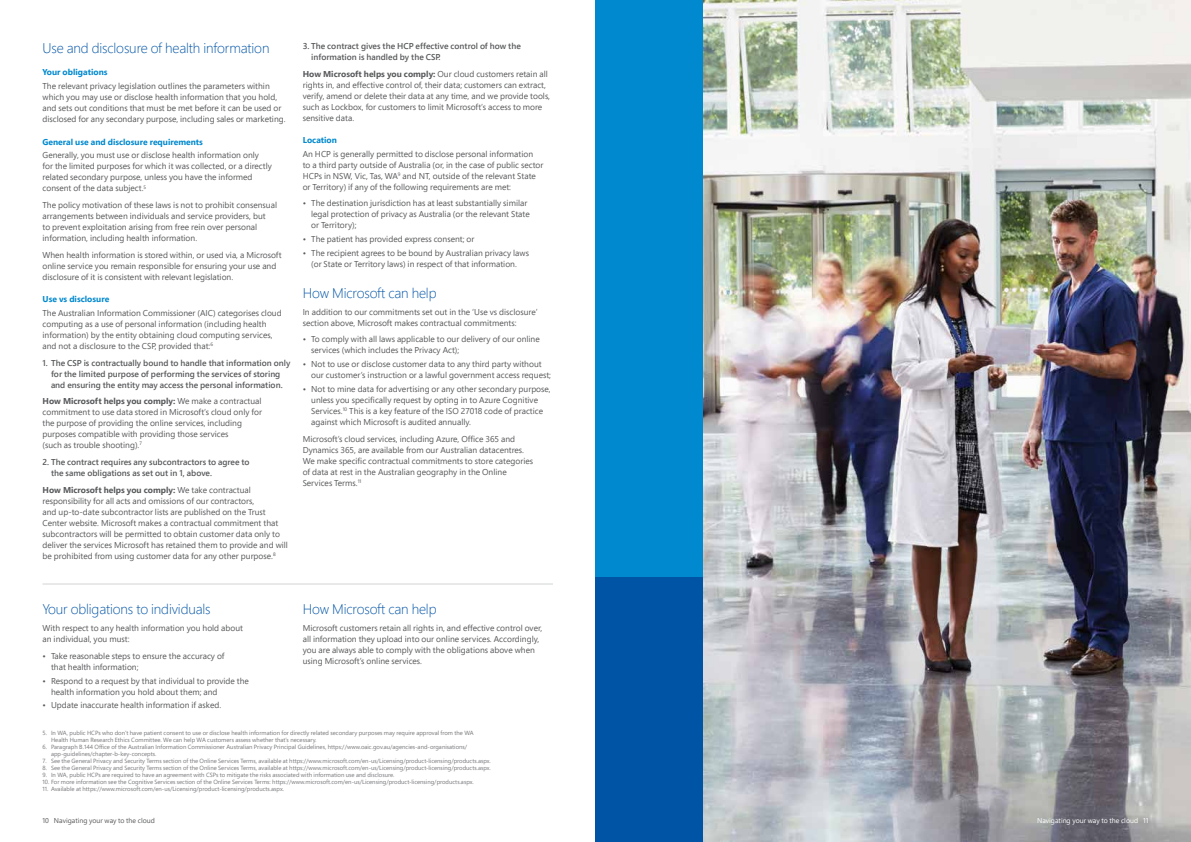
<style>
.page{position:relative;width:1191px;height:842px;background:#fff}
.page>*{position:absolute;margin:0;border:0;box-sizing:border-box;transform-origin:0 0}
.t1{font:300 14px "Segoe Pro";letter-spacing:-.01em;color:#0054a6}
.t2{font:8.5px/11px "Segoe Pro";color:#58595b}
.t3{font:600 8.5px/11px "Segoe Pro";color:#58595b}
.t4{font:700 8.5px "Segoe Pro";color:#0089cf}
.t5{font:7px "Segoe Pro";color:#58595b}
.t6{font:7px "Segoe Pro";color:#fff}
.t7{font:6px/7px "Segoe Pro";color:#77787b}
.s1{font-weight:700}
</style>
<div class="page">
<hr style="left:43px;top:583px;width:510px;height:1px;background:#d1d3d4">
<img style="left:703px;top:0;width:488px;height:842px">
<div style="left:595px;top:0;width:108px;height:577px;background:#0089cf"></div>
<div style="left:595px;top:577px;width:108px;height:265px;background:#0054a6"></div>
<h1 class="t1" style="left:43px;top:38px;width:228px">Use and disclosure of health information</h1>
<p class="t4" style="left:43px;top:66px;width:67px">Your obligations</p>
<p class="t2" style="left:43px;top:81px;width:245px">The relevant privacy legislation outlines the parameters within which you may use or disclose health information that you hold, and sets out conditions that must be met before it can be used or disclosed for any secondary purpose, including sales or marketing.</p>
<p class="t4" style="left:43px;top:136px;width:162px">General use and disclosure requirements</p>
<p class="t2" style="left:43px;top:150px;width:231px">Generally, you must use or disclose health information only<br>for the limited purposes for which it was collected, or a directly related secondary purpose, unless you have the informed consent of the data subject.<sup>5</sup></p>
<p class="t2" style="left:43px;top:199px;width:236px">The policy motivation of these laws is not to prohibit consensual arrangements between individuals and service providers, but<br>to prevent exploitation arising from free rein over personal information, including health information.</p>
<p class="t2" style="left:43px;top:249px;width:240px">When health information is stored within, or used via, a Microsoft online service you remain responsible for ensuring your use and disclosure of it is consistent with relevant legislation.</p>
<p class="t4" style="left:43px;top:293px;width:68px">Use vs disclosure</p>
<p class="t2" style="left:43px;top:307px;width:241px">The Australian Information Commissioner (AIC) categorises cloud computing as a use of personal information (including health information) by the entity obtaining cloud computing services, and not a disclosure to the CSP, provided that:<sup>6</sup></p>
<p class="t3" style="left:43px;top:357px;width:249px;text-align:center">1. The CSP is contractually bound to handle that information only for the limited purpose of performing the services of storing<br>and ensuring the entity may access the personal information.</p>
<p class="t2" style="left:43px;top:396px;width:221px"><span class="s1">How Microsoft helps you comply:</span> We make a contractual commitment to use data stored in Microsoft’s cloud only for the purpose of providing the online services, including purposes compatible with providing those services<br>(such as trouble shooting).<sup>7</sup></p>
<p class="t3" style="left:51px;top:456px;width:200px;text-indent:-8px">2. The contract requires any subcontractors to agree to the same obligations as set out in 1, above.</p>
<p class="t2" style="left:43px;top:484px;width:247px"><span class="s1">How Microsoft helps you comply:</span> We take contractual responsibility for all acts and omissions of our contractors,<br>and up-to-date subcontractor lists are published on the Trust Center website. Microsoft makes a contractual commitment that subcontractors will be permitted to obtain customer data only to deliver the services Microsoft has retained them to provide and will be prohibited from using customer data for any other purpose.<sup>8</sup></p>
<p class="t3" style="left:311px;top:40px;width:211px;text-indent:-8px">3. The contract gives the HCP effective control of how the information is handled by the CSP.</p>
<p class="t2" style="left:303px;top:68px;width:249px"><span class="s1">How Microsoft helps you comply:</span> Our cloud customers retain all rights in, and effective control of, their data; customers can extract, verify, amend or delete their data at any time, and we provide tools, such as Lockbox, for customers to limit Microsoft’s access to more sensitive data.</p>
<p class="t4" style="left:303px;top:134px;width:36px">Location</p>
<p class="t2" style="left:303px;top:148px;width:242px">An HCP is generally permitted to disclose personal information<br>to a third party outside of Australia (or, in the case of public sector HCPs in NSW, Vic, Tas, WA<sup>9</sup> and NT, outside of the relevant State or Territory) if any of the following requirements are met:</p>
<p class="t2" style="left:311px;top:198px;width:220px;text-indent:-8px">• The destination jurisdiction has at least substantially similar legal protection of privacy as Australia (or the relevant State or Territory);</p>
<p class="t2" style="left:303px;top:234px;width:173px">• The patient has provided express consent; or</p>
<p class="t2" style="left:303px;top:247px;width:228px;text-align:center">• The recipient agrees to be bound by Australian privacy laws (or State or Territory laws) in respect of that information.</p>
<h1 class="t1" style="left:303px;top:284px;width:135px">How Microsoft can help</h1>
<p class="t2" style="left:303px;top:306px;width:236px">In addition to our commitments set out in the ‘Use vs disclosure’ section above, Microsoft makes contractual commitments:</p>
<p class="t2" style="left:311px;top:334px;width:230px;text-indent:-8px">• To comply with all laws applicable to our delivery of our online services (which includes the Privacy Act);</p>
<p class="t2" style="left:311px;top:359px;width:241px;text-indent:-8px">• Not to use or disclose customer data to any third party without our customer’s instruction or a lawful government access request;</p>
<p class="t2" style="left:311px;top:383px;width:241px;text-indent:-8px">• Not to mine data for advertising or any other secondary purpose, unless you specifically request by opting in to Azure Cognitive Services.<sup>10</sup> This is a key feature of the ISO 27018 code of practice against which Microsoft is audited annually.</p>
<p class="t2" style="left:303px;top:433px;width:232px">Microsoft’s cloud services, including Azure, Office 365 and Dynamics 365, are available from our Australian datacentres.<br>We make specific contractual commitments to store categories of data at rest in the Australian geography in the Online Services Terms.<sup>11</sup></p>
<h1 class="t1" style="left:43px;top:600px;width:170px">Your obligations to individuals</h1>
<p class="t2" style="left:43px;top:622px;width:202px">With respect to any health information you hold about an individual, you must:</p>
<p class="t2" style="left:51px;top:650px;width:175px;text-indent:-8px">• Take reasonable steps to ensure the accuracy of that health information;</p>
<p class="t2" style="left:51px;top:675px;width:199px;text-indent:-8px">• Respond to a request by that individual to provide the health information you hold about them; and</p>
<p class="t2" style="left:43px;top:700px;width:180px">• Update inaccurate health information if asked.</p>
<h1 class="t1" style="left:303px;top:600px;width:135px">How Microsoft can help</h1>
<p class="t2" style="left:303px;top:622px;width:241px">Microsoft customers retain all rights in, and effective control over, all information they upload into our online services. Accordingly, you are always able to comply with the obligations above when using Microsoft’s online services.</p>
<p class="t7" style="left:51px;top:729px;width:424px;text-indent:-9px">5. In WA, public HCPs who don’t have patient consent to use or disclose health information for directly related secondary purposes may require approval from the WA<br>Health Human Research Ethics Committee. We can help WA customers assess whether that’s necessary.</p>
<p class="t7" style="left:51px;top:743px;width:418px;text-indent:-9px">6. Paragraph B.144 Office of the Australian Information Commissioner Australian Privacy Principal Guidelines, https://www.oaic.gov.au/agencies-and-organisations/ app-guidelines/chapter-b-key-concepts.</p>
<p class="t7" style="left:43px;top:757px;width:450px">7. See the General Privacy and Security Terms section of the Online Services Terms, available at https://www.microsoft.com/en-us/Licensing/product-licensing/products.aspx.</p>
<p class="t7" style="left:43px;top:764px;width:450px">8. See the General Privacy and Security Terms section of the Online Services Terms, available at https://www.microsoft.com/en-us/Licensing/product-licensing/products.aspx.</p>
<p class="t7" style="left:43px;top:771px;width:353px">9. In WA, public HCPs are required to have an agreement with CSPs to mitigate the risks associated with information use and disclosure.</p>
<p class="t7" style="left:43px;top:778px;width:433px">10. For more information see the Cognitive Services section of the Online Services Terms: https://www.microsoft.com/en-us/Licensing/product-licensing/products.aspx.</p>
<p class="t7" style="left:43px;top:785px;width:243px">11. Available at https://www.microsoft.com/en-us/Licensing/product-licensing/products.aspx.</p>
<p class="t5" style="left:43px;top:816px;width:114px">10 Navigating your way to the cloud</p>
<p class="t6" style="left:1037px;top:816px;width:113px">Navigating your way to the cloud 11</p>
</div>
